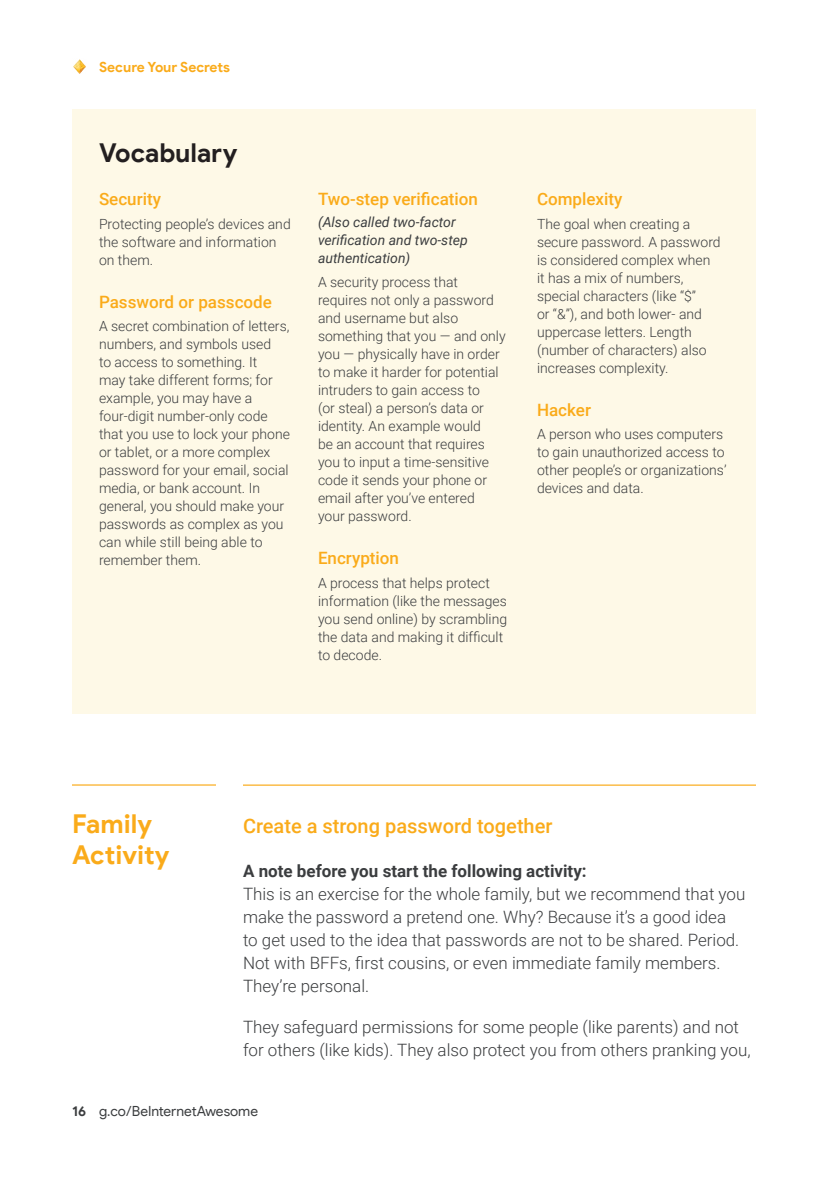
<style>
.page{position:relative;width:828px;height:1188px;background:#fff}
.page>*{position:absolute;margin:0;border:0;box-sizing:border-box;transform-origin:0 0}
.EN_Section_Title{font:700 26px/31.2px "Google Sans Display";color:#faab1a}
.Vocabulary_-_Title{font:700 26px "Google Sans Display";color:#231f20}
.H2_-_RULE{font:500 20px "Roboto";color:#faab1a}
.Body{font:300 17px/23px "Roboto";color:#3b3d3f}
.Vocabulary_-_Header{font:500 17px "Roboto";color:#faab1a}
.Vocabulary_-_Body{font:300 14px/18px "Roboto";color:#3b3d3f}
.Vocabulary_-_Header-2{font:300 14px/18px "Roboto";color:#3b3d3f}
.Vocabulary_-_Header-3{font:italic 14px/18px "Roboto";color:#3b3d3f}
.t1{font:14px "Google Sans Display";color:#3b3d3f}
.t2{font:700 14px "Google Sans Display";color:#faab1a}
.s1{font-weight:700}
</style>
<div class="page">
<img style="left:73px;top:59px;width:13px;height:15px">
<div style="left:72px;top:109px;width:684px;height:605px;background:#fef9e7"></div>
<hr style="left:243px;top:785px;width:513px;height:1px;background:#faab1a">
<hr style="left:72px;top:784px;width:144px;height:2px;background:#faab1a">
<p class="t2" style="left:99px;top:58px;width:133px">Secure Your Secrets</p>
<p class="Vocabulary_-_Title" style="left:99px;top:137px;width:140px">Vocabulary</p>
<p class="Vocabulary_-_Header" style="left:99px;top:187px;width:63px">Security</p>
<p class="Vocabulary_-_Body" style="left:99px;top:214px;width:193px">Protecting people’s devices and the software and information on them.</p>
<p class="Vocabulary_-_Header" style="left:99px;top:290px;width:174px">Password or passcode</p>
<p class="Vocabulary_-_Body" style="left:99px;top:317px;width:192px">A secret combination of letters, numbers, and symbols used<br>to access to something. It<br>may take different forms; for example, you may have a four-digit number-only code that you use to lock your phone or tablet, or a more complex password for your email, social media, or bank account. In general, you should make your passwords as complex as you can while still being able to remember them.</p>
<p class="Vocabulary_-_Header" style="left:318px;top:187px;width:162px">Two-step verification</p>
<p class="Vocabulary_-_Header-3" style="left:318px;top:212px;width:151px">(Also called two-factor verification and two-step authentication)</p>
<p class="Vocabulary_-_Header-2" style="left:318px;top:272px;width:189px">A security process that requires not only a password and username but also something that you — and only you — physically have in order to make it harder for potential intruders to gain access to<br>(or steal) a person’s data or identity. An example would<br>be an account that requires you to input a time-sensitive code it sends your phone or email after you’ve entered<br>your password.</p>
<p class="Vocabulary_-_Header" style="left:318px;top:546px;width:83px">Encryption</p>
<p class="Vocabulary_-_Body" style="left:318px;top:573px;width:191px">A process that helps protect information (like the messages you send online) by scrambling the data and making it difficult to decode.</p>
<p class="Vocabulary_-_Header" style="left:537px;top:187px;width:87px">Complexity</p>
<p class="Vocabulary_-_Body" style="left:537px;top:214px;width:185px">The goal when creating a secure password. A password is considered complex when it has a mix of numbers, special characters (like “$”<br>or “&amp;”), and both lower- and uppercase letters. Length (number of characters) also increases complexity.</p>
<p class="Vocabulary_-_Header" style="left:537px;top:398px;width:55px">Hacker</p>
<p class="Vocabulary_-_Body" style="left:537px;top:425px;width:191px">A person who uses computers to gain unauthorized access to other people’s or organizations’ devices and data.</p>
<p class="EN_Section_Title" style="left:72px;top:808px;width:99px">Family<br>Activity</p>
<p class="H2_-_RULE" style="left:243px;top:811px;width:311px">Create a strong password together</p>
<p class="Body" style="left:243px;top:858px;width:504px"><span class="s1">A note before you start the following activity:<br></span>This is an exercise for the whole family, but we recommend that you make the password a pretend one. Why? Because it’s a good idea<br>to get used to the idea that passwords are not to be shared. Period.<br>Not with BFFs, first cousins, or even immediate family members.<br>They’re personal.</p>
<p class="Body" style="left:243px;top:1014px;width:509px">They safeguard permissions for some people (like parents) and not for others (like kids). They also protect you from others pranking you,</p>
<p class="t1" style="left:72px;top:1103px;width:188px"><span class="s1">16</span> g.co/BeInternetAwesome</p>
</div>
